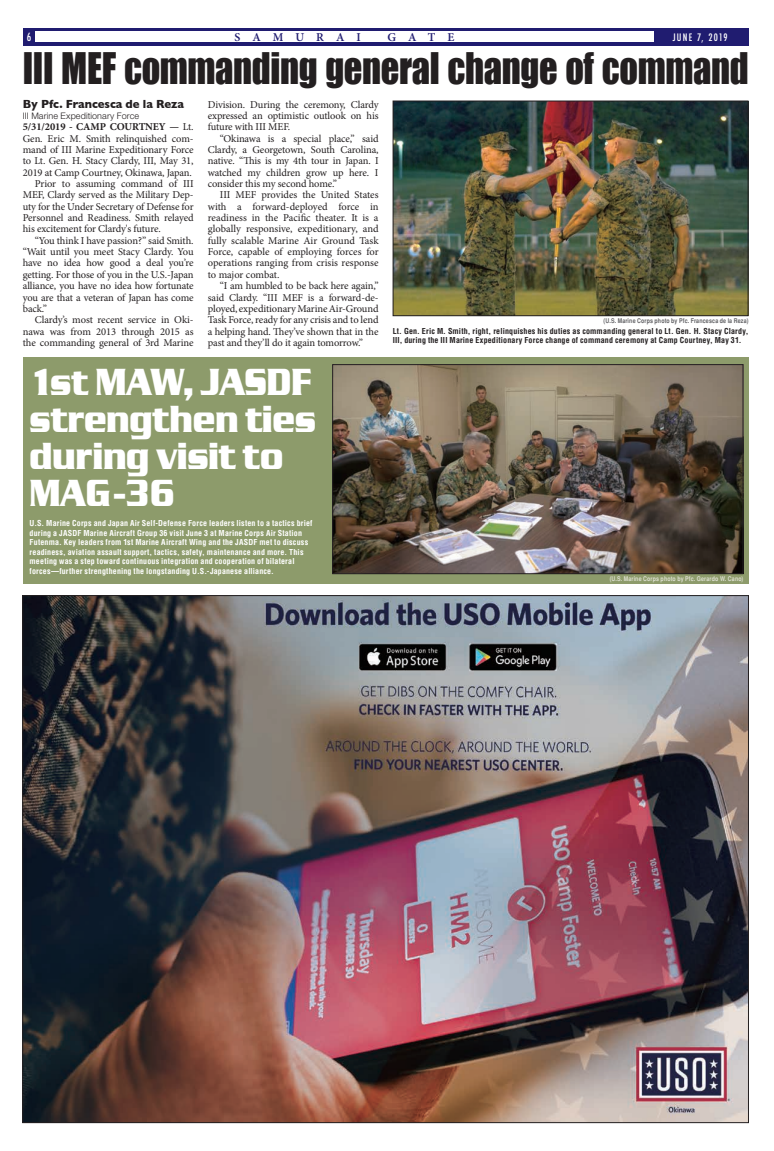
<style>
.page{position:relative;width:774px;height:1151px;background:#fff}
.page>*{position:absolute;margin:0;border:0;box-sizing:border-box;transform-origin:0 0}
.t1{font:40px "Impact";letter-spacing:-.01em;color:#231f20;scale:.91 1}
.t2{font:700 39px/37px "Serpentine D";letter-spacing:-.01em;color:#fff;scale:.8 1}
.t3{font:700 12px "Gill Sans";letter-spacing:-.005em;color:#231f20;scale:.95 1}
.t4{font:600 12px "Minion Pro";letter-spacing:1em;color:#201c70}
.t5{font:500 condensed 11px "Futura";color:#fff}
.t6{font:10.5px/11.3px "Minion Pro";letter-spacing:-.01em;color:#231f20;text-align:justify}
.t7{font:500 condensed 10px "Futura";letter-spacing:.13em;color:#fff}
.t8{font:300 9px "Helvetica Neue";letter-spacing:.01em;color:#231f20}
.t9{font:700 condensed 8px/9.5px "Helvetica";letter-spacing:.02em;color:#fff}
.t10{font:700 condensed 8px/9.5px "Helvetica";letter-spacing:.02em;color:#231f20}
.t11{font:700 condensed 6.5px "Helvetica";letter-spacing:.02em;color:#636366}
.t12{font:700 condensed 6.5px "Helvetica";letter-spacing:.02em;color:#dddfd0}
.s1{font-weight:700}
</style>
<div class="page">
<img style="left:24px;top:597px;width:723px;height:524px">
<div style="left:23px;top:357px;width:725px;height:227px;background:#8d9b6b"></div>
<div style="left:23px;top:28px;width:725px;height:18px;background:#201c70"></div>
<div style="left:35px;top:32px;width:618px;height:10px;background:#fff"></div>
<img style="left:395px;top:103px;width:351px;height:211px">
<div style="left:393px;top:101px;width:355px;height:215px;border:1px solid #231f20"></div>
<img style="left:334px;top:366px;width:407px;height:206px">
<div style="left:332px;top:364px;width:411px;height:210px;border:1px solid #231f20"></div>
<p class="t5" style="left:27px;top:30px;width:6px">6</p>
<p class="t4" style="left:234px;top:30px;width:128px">SAMURAI</p>
<p class="t4" style="left:388px;top:30px;width:68px">GATE</p>
<p class="t7" style="left:673px;top:31px;width:57px">JUNE 7, 2019</p>
<p class="t1" style="left:23px;top:38px;width:799px">III MEF commanding general change of command</p>
<p class="t3" style="left:23px;top:94px;width:171px">By Pfc. Francesca de la Reza</p>
<p class="t8" style="left:23px;top:110px;width:118px">III Marine Expeditionary Force</p>
<p class="t6" style="left:23px;top:121px;width:172px"><span class="s1">5/31/2019 - CAMP COURTNEY —</span> Lt.<br>Gen. Eric M. Smith relinquished com&shy;mand of III Marine Expeditionary Force to Lt. Gen. H. Stacy Clardy, III, May 31, 2019 at Camp Courtney, Okinawa, Japan.</p>
<p class="t6" style="left:23px;top:178px;width:172px;text-indent:12px">Prior to assuming command of III MEF, Clardy served as the Military Dep&shy;uty for the Under Secretary of Defense for Personnel and Readiness. Smith relayed his excitement for Clardy's future.</p>
<p class="t6" style="left:23px;top:235px;width:172px;text-indent:12px">“You think I have passion?” said Smith. “Wait until you meet Stacy Clardy. You have no idea how good a deal you’re getting. For those of you in the U.S.-Japan alliance, you have no idea how fortunate you are that a veteran of Japan has come back.”</p>
<p class="t6" style="left:23px;top:314px;width:172px;text-indent:12px">Clardy’s most recent service in Oki&shy;nawa was from 2013 through 2015 as the commanding general of 3rd Marine</p>
<p class="t6" style="left:208px;top:99px;width:172px">Division. During the ceremony, Clardy expressed an optimistic outlook on his future with III MEF.</p>
<p class="t6" style="left:208px;top:133px;width:172px;text-indent:12px">“Okinawa is a special place,” said Clardy, a Georgetown, South Carolina, native. “This is my 4th tour in Japan. I watched my children grow up here. I consider this my second home.”</p>
<p class="t6" style="left:208px;top:189px;width:172px;text-indent:12px">III MEF provides the United States with a forward-deployed force in readiness in the Pacific theater. It is a globally responsive, expeditionary, and fully scalable Marine Air Ground Task Force, capable of employing forces for operations ranging from crisis response to major combat.</p>
<p class="t6" style="left:208px;top:280px;width:172px;text-indent:12px">“I am humbled to be back here again,” said Clardy. “III MEF is a forward-de&shy;ployed, expeditionary Marine Air-Ground Task Force, ready for any crisis and to lend a helping hand. They’ve shown that in the past and they’ll do it again tomorrow.”</p>
<p class="t2" style="left:30px;top:364px;width:359px">1st MAW, JASDF strengthen ties during visit to<br>MAG -36</p>
<p class="t9" style="left:30px;top:519px;width:284px">U.S. Marine Corps and Japan Air Self-Defense Force leaders listen to a tactics brief during a JASDF Marine Aircraft Group 36 visit June 3 at Marine Corps Air Station Futenma. Key leaders from 1st Marine Aircraft Wing and the JASDF met to discuss readiness, aviation assault support, tactics, safety, maintenance and more. This meeting was a step toward continuous integration and cooperation of bilateral forces—further strengthening the longstanding U.S.-Japanese alliance.</p>
<p class="t11" style="left:604px;top:317px;width:146px">(U.S. Marine Corps photo by Pfc. Francesca de la Reza)</p>
<p class="t10" style="left:393px;top:326px;width:357px">Lt. Gen. Eric M. Smith, right, relinquishes his duties as commanding general to Lt. Gen. H. Stacy Clardy,<br>III, during the III Marine Expeditionary Force change of command ceremony at Camp Courtney, May 31.</p>
<p class="t12" style="left:610px;top:575px;width:135px">(U.S. Marine Corps photo by Pfc. Gerardo W. Cano)</p>
</div>
